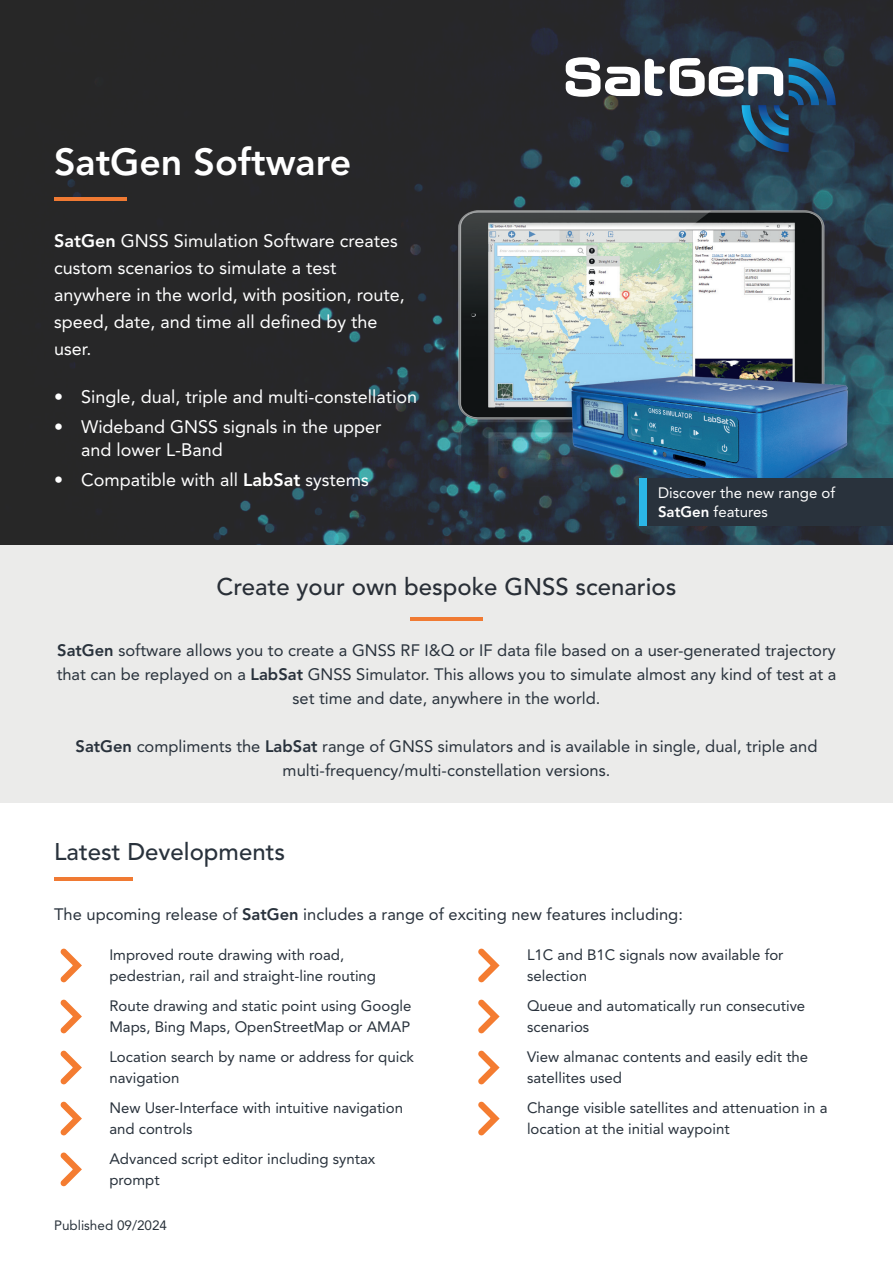
<style>
.page{position:relative;width:893px;height:1263px;background:#fff}
.page>*{position:absolute;margin:0;border:0;box-sizing:border-box;transform-origin:0 0}
.t1{font:800 37.5px "Avenir LT Std";color:#fff}
.t2{font:500 24px "Avenir LT Std";color:#292f37}
.t3{font:500 24px "Avenir LT Std";color:#29323c}
.t4{font:18px/27px "Avenir LT Std";color:#fff}
.t5{font:16.5px/24px "Avenir LT Std";color:#29323c;text-align:center}
.t6{font:15px/21px "Avenir LT Std";color:#29323c}
.t7{font:15px "Avenir LT Std";color:#fff}
.t8{font:13.5px "Avenir LT Std";color:#29323b}
.s1{font-weight:800}
</style>
<div class="page">
<img style="left:0;top:0;width:893px;height:545px">
<svg style="left:566px;top:57px;width:270px;height:95px;background:#4a5662"></svg>
<div style="left:0;top:545px;width:893px;height:258px;background:#ebebea"></div>
<hr style="left:54px;top:198px;width:72px;height:3px;background:#f07a33">
<hr style="left:410px;top:617px;width:72px;height:3px;background:#f07a33">
<img style="left:443px;top:201px;width:413px;height:342px">
<hr style="left:54px;top:877px;width:79px;height:4px;background:#f07a33">
<svg style="left:60px;top:948px;width:22px;height:34px"></svg>
<svg style="left:478px;top:999px;width:22px;height:34px"></svg>
<svg style="left:478px;top:948px;width:22px;height:34px"></svg>
<svg style="left:60px;top:999px;width:22px;height:34px"></svg>
<svg style="left:60px;top:1050px;width:22px;height:34px"></svg>
<svg style="left:60px;top:1101px;width:22px;height:34px"></svg>
<svg style="left:60px;top:1152px;width:22px;height:34px"></svg>
<svg style="left:478px;top:1050px;width:22px;height:34px"></svg>
<svg style="left:478px;top:1101px;width:22px;height:34px"></svg>
<div style="left:641px;top:478px;width:252px;height:48px;background:#29323c"></div>
<div style="left:639px;top:478px;width:8px;height:48px;background:#2bb6e6"></div>
<p class="t1" style="left:54px;top:140px;width:299px">SatGen Software</p>
<p class="t4" style="left:54px;top:228px;width:345px"><span class="s1">SatGen</span> GNSS Simulation Software creates</p>
<p class="t4" style="left:54px;top:255px;width:284px">custom scenarios to simulate a test</p>
<p class="t4" style="left:54px;top:282px;width:352px">anywhere in the world, with position, route, speed, date, and time all defined by the user.</p>
<p class="t4" style="left:54px;top:384px;width:365px">• Single, dual, triple and multi-constellation</p>
<p class="t4" style="left:81px;top:416px;width:302px;line-height:22.5px;text-indent:-27px">• Wideband GNSS signals in the upper and lower L-Band</p>
<p class="t4" style="left:54px;top:466px;width:316px">• Compatible with all <span class="s1">LabSat</span> systems</p>
<p class="t7" style="left:658px;top:484px;width:179px">Discover the new range of</p>
<p class="t7" style="left:658px;top:503px;width:111px"><span class="s1">SatGen</span> features</p>
<p class="t2" style="left:217px;top:572px;width:461px">Create your own bespoke GNSS scenarios</p>
<p class="t5" style="left:57px;top:638px;width:781px"><span class="s1">SatGen</span> software allows you to create a GNSS RF I&amp;Q or IF data file based on a user-generated trajectory that can be replayed on a <span class="s1">LabSat</span> GNSS Simulator. This allows you to simulate almost any kind of test at a set time and date, anywhere in the world.</p>
<p class="t5" style="left:76px;top:734px;width:743px"><span class="s1">SatGen</span> compliments the <span class="s1">LabSat</span> range of GNSS simulators and is available in single, dual, triple and</p>
<p class="t5" style="left:283px;top:758px;width:329px">multi-frequency/multi-constellation versions.</p>
<p class="t3" style="left:54px;top:838px;width:233px">Latest Developments</p>
<p class="t5" style="left:54px;top:903px;width:630px">The upcoming release of <span class="s1">SatGen</span> includes a range of exciting new features including:</p>
<p class="t6" style="left:109px;top:944px;width:236px">Improved route drawing with road,</p>
<p class="t6" style="left:109px;top:965px;width:268px">pedestrian, rail and straight-line routing</p>
<p class="t6" style="left:109px;top:995px;width:304px">Route drawing and static point using Google<br>Maps, Bing Maps, OpenStreetMap or AMAP</p>
<p class="t6" style="left:109px;top:1046px;width:306px">Location search by name or address for quick navigation</p>
<p class="t6" style="left:109px;top:1097px;width:295px">New User-Interface with intuitive navigation and controls</p>
<p class="t6" style="left:109px;top:1148px;width:267px">Advanced script editor including syntax prompt</p>
<p class="t8" style="left:54px;top:1217px;width:115px">Published 09/2024</p>
<p class="t6" style="left:527px;top:944px;width:258px">L1C and B1C signals now available for</p>
<p class="t6" style="left:527px;top:965px;width:62px">selection</p>
<p class="t6" style="left:527px;top:995px;width:280px">Queue and automatically run consecutive scenarios</p>
<p class="t6" style="left:527px;top:1046px;width:283px">View almanac contents and easily edit the satellites used</p>
<p class="t6" style="left:527px;top:1097px;width:302px">Change visible satellites and attenuation in a location at the initial waypoint</p>
</div>
